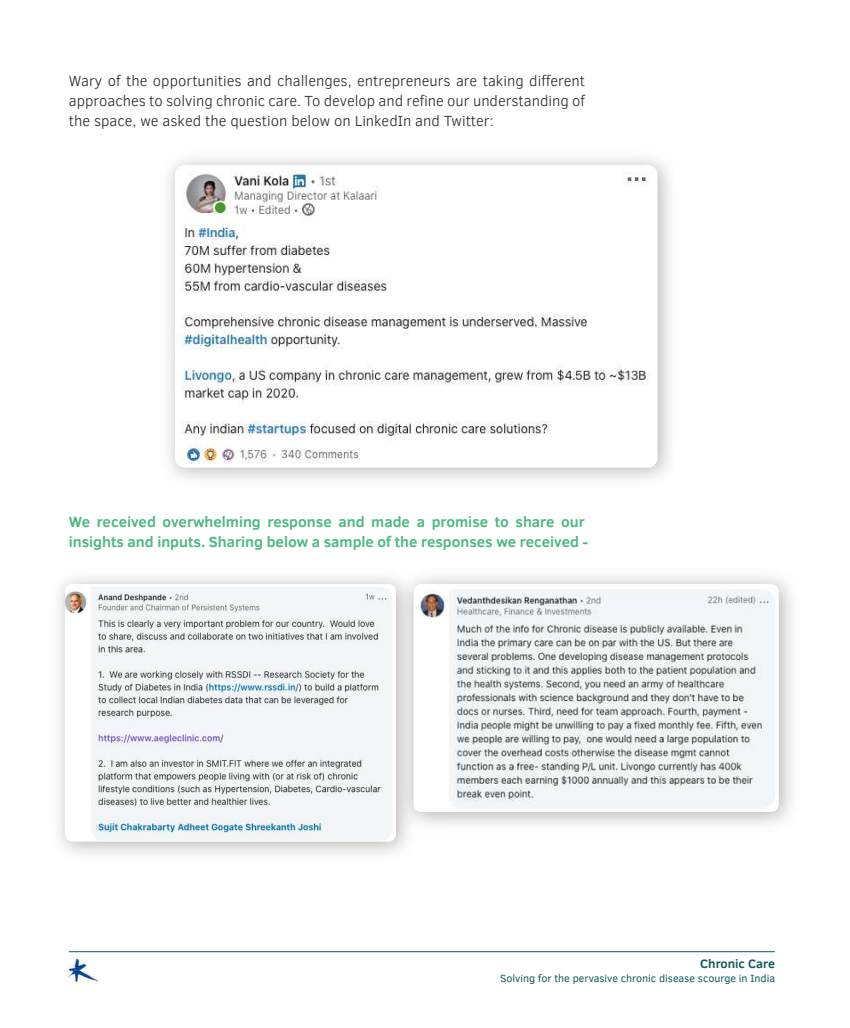
<style>
.page{position:relative;width:850px;height:1028px;background:#fff}
.page>*{position:absolute;margin:0;border:0;box-sizing:border-box;transform-origin:0 0}
.t1{font:300 15px/20px "Clear Sans";color:#272828;text-align:justify}
.t2{font:700 15px/20px "Clear Sans";color:#4eb785}
.t3{font:700 12.5px "Clear Sans";color:#13585e}
.t4{font:10.62px "Clear Sans";color:#13585e}
</style>
<div class="page">
<img style="left:175px;top:165px;width:483px;height:302px">
<img style="left:65px;top:584px;width:317px;height:257px">
<img style="left:382px;top:572px;width:410px;height:287px">
<img style="left:414px;top:584px;width:365px;height:228px">
<hr style="left:69px;top:951px;width:706px;height:1px;background:#13585e">
<img style="left:68px;top:955px;width:31px;height:30px">
<p class="t1" style="left:69px;top:70px;width:518px">Wary of the opportunities and challenges, entrepreneurs are taking different approaches to solving chronic care. To develop and refine our understanding of the space, we asked the question below on LinkedIn and Twitter:</p>
<p class="t2" style="left:69px;top:511px;width:521px">We received overwhelming response and made a promise to share our insights and inputs. Sharing below a sample of the responses we received -</p>
<p class="t3" style="left:700px;top:954px;width:76px">Chronic Care</p>
<p class="t4" style="left:500px;top:971px;width:277px">Solving for the pervasive chronic disease scourge in India</p>
</div>
